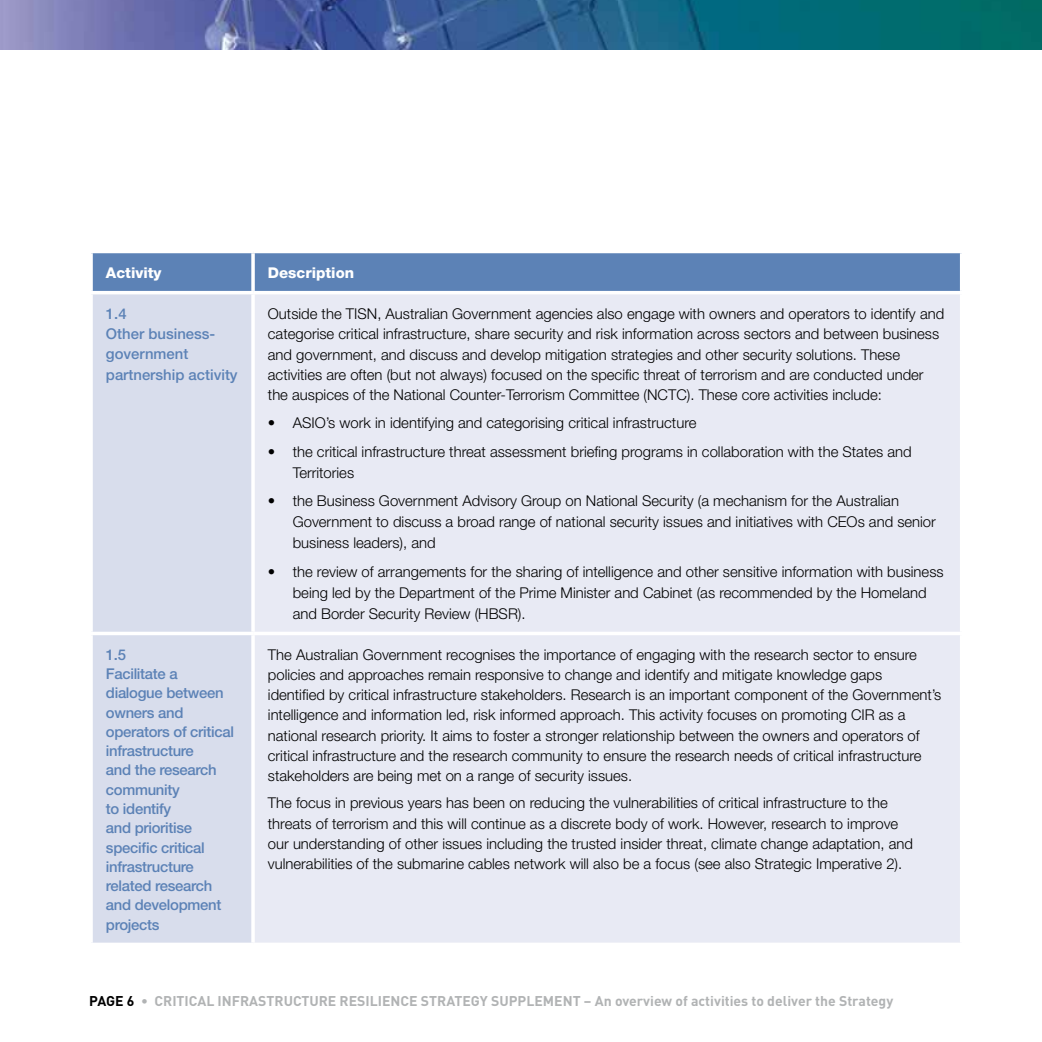
<style>
.page{position:relative;width:1042px;height:1042px;background:#fff}
.page>*{position:absolute;margin:0;border:0;box-sizing:border-box;transform-origin:0 0}
.t1{font:300 14.88px/20.1px "Helvetica Neue";color:#000}
.t2{font:500 14.88px/19.2px "Helvetica Neue";letter-spacing:-.02em;color:#5c82b6}
.t3{font:500 14.88px/20.1px "Helvetica Neue";color:#5c82b6}
.t4{font:800 14.88px "Helvetica Neue";color:#fff}
.t5{font:700 14px "DIN";color:#b1b3b4}
.s1{color:#000}
</style>
<div class="page">
<img style="left:0;top:0;width:1041px;height:50px">
<hr style="left:1041px;top:0;width:1px;height:50px;background:#b1b3b4">
<div style="left:93px;top:253px;width:867px;height:38px;background:#5c82b6"></div>
<div style="left:93px;top:294px;width:158px;height:648px;background:#d8ddec"></div>
<div style="left:255px;top:294px;width:705px;height:648px;background:#e8eaf4"></div>
<svg style="left:91px;top:253px;width:2px;height:38px"></svg>
<svg style="left:251px;top:253px;width:4px;height:38px"></svg>
<hr style="left:89px;top:632px;width:164px;height:3px;background:#fff">
<hr style="left:253px;top:632px;width:710px;height:3px;background:#fff">
<svg style="left:92px;top:942px;width:160px;height:1px"></svg>
<svg style="left:255px;top:942px;width:705px;height:1px"></svg>
<p class="t4" style="left:106px;top:264px;width:57px">Activity</p>
<p class="t4" style="left:268px;top:264px;width:88px">Description</p>
<p class="t3" style="left:106px;top:304px;width:133px">1.4<br>Other business&shy;government partnership activity</p>
<p class="t1" style="left:268px;top:304px;width:678px">Outside the TISN, Australian Government agencies also engage with owners and operators to identify and categorise critical infrastructure, share security and risk information across sectors and between business and government, and discuss and develop mitigation strategies and other security solutions. These activities are often (but not always) focused on the specific threat of terrorism and are conducted under the auspices of the National Counter-Terrorism Committee (NCTC). These core activities include:</p>
<p class="t1" style="left:268px;top:412px;width:430px">• ASIO’s work in identifying and categorising critical infrastructure</p>
<p class="t1" style="left:293px;top:440px;width:620px;line-height:21px;text-indent:-25px">• the critical infrastructure threat assessment briefing programs in collaboration with the States and<br>Territories</p>
<p class="t1" style="left:293px;top:490px;width:645px;line-height:21px;text-indent:-25px">• the Business Government Advisory Group on National Security (a mechanism for the Australian<br>Government to discuss a broad range of national security issues and initiatives with CEOs and senior business leaders), and</p>
<p class="t1" style="left:293px;top:560px;width:652px;line-height:21px;text-indent:-25px">• the review of arrangements for the sharing of intelligence and other sensitive information with business being led by the Department of the Prime Minister and Cabinet (as recommended by the Homeland and Border Security Review (HBSR).</p>
<p class="t2" style="left:106px;top:645px;width:129px">1.5<br>Facilitate a dialogue between owners and operators of critical infrastructure<br>and the research community<br>to identify<br>and prioritise specific critical infrastructure related research and development projects</p>
<p class="t1" style="left:268px;top:644px;width:675px">The Australian Government recognises the importance of engaging with the research sector to ensure policies and approaches remain responsive to change and identify and mitigate knowledge gaps identified by critical infrastructure stakeholders. Research is an important component of the Government’s intelligence and information led, risk informed approach. This activity focuses on promoting CIR as a national research priority. It aims to foster a stronger relationship between the owners and operators of critical infrastructure and the research community to ensure the research needs of critical infrastructure stakeholders are being met on a range of security issues.</p>
<p class="t1" style="left:268px;top:793px;width:646px">The focus in previous years has been on reducing the vulnerabilities of critical infrastructure to the threats of terrorism and this will continue as a discrete body of work. However, research to improve our understanding of other issues including the trusted insider threat, climate change adaptation, and vulnerabilities of the submarine cables network will also be a focus (see also Strategic Imperative 2).</p>
<p class="t5" style="left:89px;top:992px;width:805px"><span class="s1">PAGE 6</span> • CRITICAL INFRASTRUCTURE RESILIENCE STRATEGY SUPPLEMENT – An overview of activities to deliver the Strategy</p>
</div>
